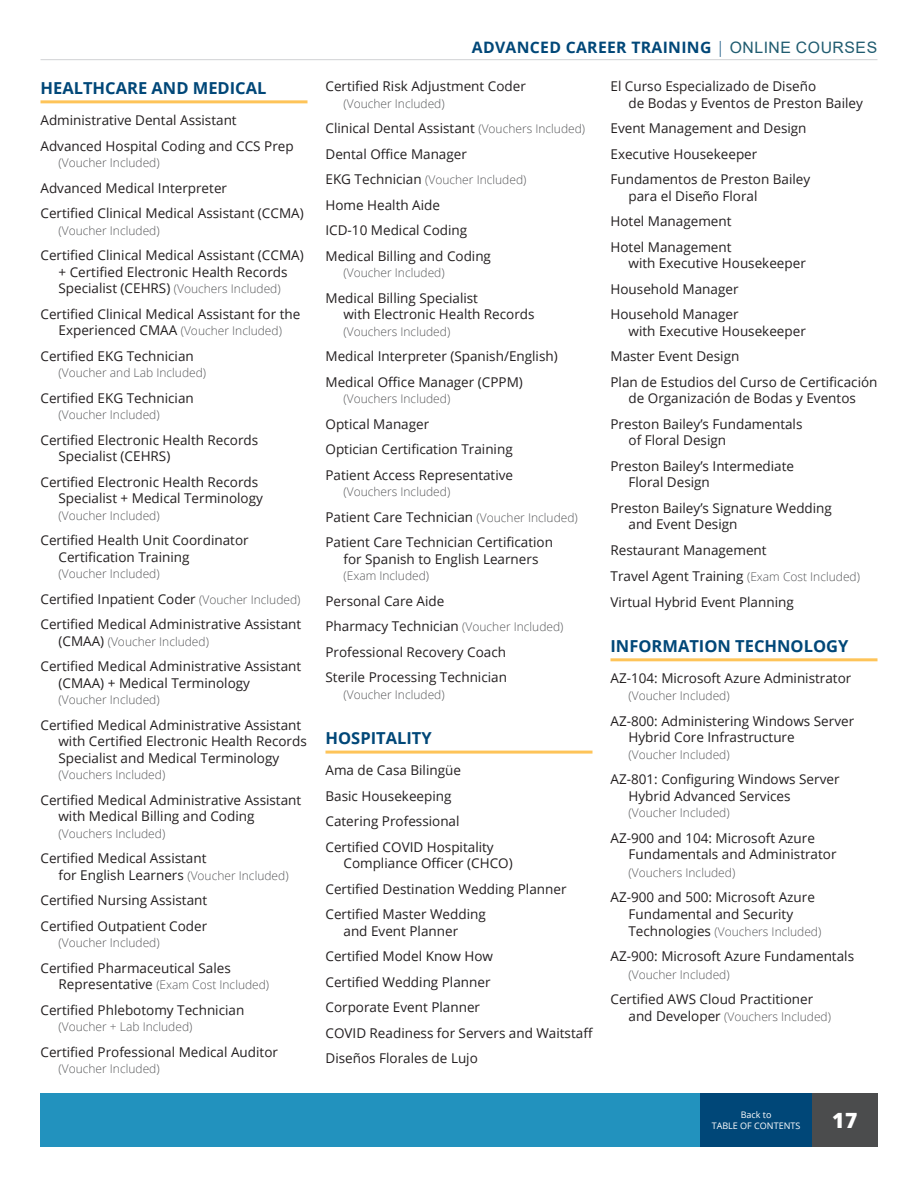
<style>
.page{position:relative;width:918px;height:1188px;background:#fff}
.page>*{position:absolute;margin:0;border:0;box-sizing:border-box;transform-origin:0 0}
.t1{font:800 21px "Open Sans";color:#fff}
.t2{font:700 16.5px "Open Sans";color:#004778}
.t3{font:700 15.75px "Open Sans";letter-spacing:.02em;color:#004778}
.t4{font:13.5px/25.5px "Open Sans";color:#231f20}
.t5{font:300 12px "Open Sans";color:#57585a}
.t6{font:9px/10.8px "Open Sans";color:#fff;text-align:center}
.s1{font-weight:400;font-size:13.5px;color:#231f20}
.s2{font-weight:300;font-size:12px;color:#57585a}
.s3{font-weight:300}
.s4{font-family:"Arial";font-weight:400;color:#205c70}
</style>
<div class="page">
<div style="left:40px;top:1094px;width:838px;height:54px;background:#2292be"></div>
<div style="left:812px;top:1094px;width:66px;height:54px;background:#4b4c4d"></div>
<hr style="left:40px;top:59px;width:838px;height:1px;background:#d1d2d4">
<div style="left:701px;top:1094px;width:111px;height:54px;background:#004778"></div>
<hr style="left:40px;top:100px;width:268px;height:3px;background:#fec459">
<hr style="left:326px;top:751px;width:266px;height:3px;background:#fec459">
<hr style="left:610px;top:658px;width:268px;height:3px;background:#fec459">
<p class="t2" style="left:40px;top:76px;width:228px">HEALTHCARE AND MEDICAL</p>
<p class="t4" style="left:40px;top:107px;width:255px">Administrative Dental Assistant<br>Advanced Hospital Coding and CCS Prep</p>
<p class="t5" style="left:58px;top:155px;width:103px">(Voucher Included)</p>
<p class="t4" style="left:40px;top:175px;width:265px">Advanced Medical Interpreter<br>Certified Clinical Medical Assistant (CCMA)</p>
<p class="t5" style="left:58px;top:222px;width:103px">(Voucher Included)</p>
<p class="t4" style="left:40px;top:247px;width:265px;line-height:16.5px;text-align:center">Certified Clinical Medical Assistant (CCMA) + Certified Electronic Health Records</p>
<p class="t5" style="left:58px;top:281px;width:224px"><span class="s1">Specialist (CEHRS)</span> (Vouchers Included)</p>
<p class="t4" style="left:40px;top:301px;width:261px">Certified Clinical Medical Assistant for the</p>
<p class="t5" style="left:58px;top:323px;width:225px"><span class="s1">Experienced CMAA</span> (Voucher Included)</p>
<p class="t4" style="left:40px;top:343px;width:155px">Certified EKG Technician</p>
<p class="t5" style="left:58px;top:365px;width:149px">(Voucher and Lab Included)</p>
<p class="t4" style="left:40px;top:385px;width:155px">Certified EKG Technician</p>
<p class="t5" style="left:58px;top:407px;width:103px">(Voucher Included)</p>
<p class="t4" style="left:58px;top:431px;width:201px;line-height:16.5px;text-indent:-18px">Certified Electronic Health Records<br>Specialist (CEHRS)</p>
<p class="t4" style="left:58px;top:473px;width:206px;line-height:16.5px;text-indent:-18px">Certified Electronic Health Records<br>Specialist + Medical Terminology</p>
<p class="t5" style="left:58px;top:507px;width:103px">(Voucher Included)</p>
<p class="t4" style="left:58px;top:532px;width:192px;line-height:16.5px;text-indent:-18px">Certified Health Unit Coordinator<br>Certification Training</p>
<p class="t5" style="left:58px;top:566px;width:103px">(Voucher Included)</p>
<p class="t4" style="left:40px;top:586px;width:262px">Certified Inpatient Coder <span class="s2">(Voucher Included)<br></span>Certified Medical Administrative Assistant</p>
<p class="t5" style="left:58px;top:633px;width:152px"><span class="s1">(CMAA)</span> (Voucher Included)</p>
<p class="t4" style="left:58px;top:658px;width:244px;line-height:16.5px;text-indent:-18px">Certified Medical Administrative Assistant (CMAA) + Medical Terminology</p>
<p class="t5" style="left:58px;top:692px;width:103px">(Voucher Included)</p>
<p class="t4" style="left:58px;top:716px;width:250px;line-height:16.5px;text-indent:-18px">Certified Medical Administrative Assistant with Certified Electronic Health Records<br>Specialist and Medical Terminology</p>
<p class="t5" style="left:58px;top:767px;width:108px">(Vouchers Included)</p>
<p class="t4" style="left:58px;top:791px;width:244px;line-height:16.5px;text-indent:-18px">Certified Medical Administrative Assistant with Medical Billing and Coding</p>
<p class="t5" style="left:58px;top:825px;width:108px">(Vouchers Included)</p>
<p class="t4" style="left:59px;top:850px;width:232px;line-height:16.5px;text-indent:-18px">Certified Medical Assistant<br>for English Learners <span class="s2">(Voucher Included)</span></p>
<p class="t4" style="left:40px;top:887px;width:168px">Certified Nursing Assistant<br>Certified Outpatient Coder</p>
<p class="t5" style="left:58px;top:935px;width:103px">(Voucher Included)</p>
<p class="t4" style="left:40px;top:955px;width:192px">Certified Pharmaceutical Sales</p>
<p class="t5" style="left:58px;top:977px;width:212px"><span class="s1">Representative</span> (Exam Cost Included)</p>
<p class="t4" style="left:40px;top:997px;width:205px">Certified Phlebotomy Technician</p>
<p class="t5" style="left:58px;top:1019px;width:135px">(Voucher + Lab Included)</p>
<p class="t4" style="left:40px;top:1039px;width:239px">Certified Professional Medical Auditor</p>
<p class="t5" style="left:58px;top:1061px;width:103px">(Voucher Included)</p>
<p class="t3" style="left:472px;top:36px;width:407px">ADVANCED CAREER TRAINING <span class="s3">|</span> <span class="s4">ONLINE COURSES</span></p>
<p class="t4" style="left:326px;top:73px;width:202px">Certified Risk Adjustment Coder</p>
<p class="t5" style="left:344px;top:95px;width:103px">(Voucher Included)</p>
<p class="t4" style="left:326px;top:115px;width:261px">Clinical Dental Assistant <span class="s2">(Vouchers Included)<br></span>Dental Office Manager</p>
<p class="t5" style="left:326px;top:172px;width:202px"><span class="s1">EKG Technician</span> (Voucher Included)</p>
<p class="t4" style="left:326px;top:192px;width:167px">Home Health Aide<br>ICD-10 Medical Coding<br>Medical Billing and Coding</p>
<p class="t5" style="left:344px;top:265px;width:103px">(Voucher Included)</p>
<p class="t4" style="left:343px;top:289px;width:193px;line-height:16.5px;text-indent:-18px">Medical Billing Specialist<br>with Electronic Health Records</p>
<p class="t5" style="left:344px;top:323px;width:108px">(Vouchers Included)</p>
<p class="t4" style="left:326px;top:343px;width:234px">Medical Interpreter (Spanish/English)<br>Medical Office Manager (CPPM)</p>
<p class="t5" style="left:344px;top:391px;width:108px">(Vouchers Included)</p>
<p class="t4" style="left:326px;top:411px;width:189px">Optical Manager<br>Optician Certification Training<br>Patient Access Representative</p>
<p class="t5" style="left:344px;top:484px;width:108px">(Vouchers Included)</p>
<p class="t4" style="left:326px;top:504px;width:254px">Patient Care Technician <span class="s2">(Voucher Included)<br></span>Patient Care Technician Certification</p>
<p class="t4" style="left:343px;top:546px;width:196px">for Spanish to English Learners</p>
<p class="t5" style="left:344px;top:568px;width:87px">(Exam Included)</p>
<p class="t4" style="left:326px;top:588px;width:240px">Personal Care Aide<br>Pharmacy Technician <span class="s2">(Voucher Included)<br></span>Professional Recovery Coach<br>Sterile Processing Technician</p>
<p class="t5" style="left:344px;top:686px;width:103px">(Voucher Included)</p>
<p class="t2" style="left:326px;top:726px;width:108px">HOSPITALITY</p>
<p class="t4" style="left:326px;top:757px;width:170px">Ama de Casa Bilingüe<br>Basic Housekeeping<br>Catering Professional<br>Certified COVID Hospitality</p>
<p class="t4" style="left:326px;top:850px;width:243px;text-indent:18px">Compliance Officer (CHCO)<br>Certified Destination Wedding Planner<br>Certified Master Wedding</p>
<p class="t4" style="left:326px;top:918px;width:269px;text-indent:18px">and Event Planner<br>Certified Model Know How<br>Certified Wedding Planner<br>Corporate Event Planner<br>COVID Readiness for Servers and Waitstaff<br>Diseños Florales de Lujo</p>
<p class="t4" style="left:628px;top:78px;width:236px;line-height:16.5px;text-indent:-18px">El Curso Especializado de Diseño<br>de Bodas y Eventos de Preston Bailey</p>
<p class="t4" style="left:610px;top:115px;width:201px">Event Management and Design<br>Executive Housekeeper<br>Fundamentos de Preston Bailey</p>
<p class="t4" style="left:611px;top:183px;width:148px;text-indent:18px">para el Diseño Floral<br>Hotel Management<br>Hotel Management</p>
<p class="t4" style="left:611px;top:250px;width:197px;text-indent:18px">with Executive Housekeeper<br>Household Manager<br>Household Manager</p>
<p class="t4" style="left:611px;top:318px;width:269px;text-indent:18px">with Executive Housekeeper<br>Master Event Design<br>Plan de Estudios del Curso de Certificación</p>
<p class="t4" style="left:611px;top:385px;width:247px;text-indent:18px">de Organización de Bodas y Eventos<br>Preston Bailey’s Fundamentals</p>
<p class="t4" style="left:611px;top:427px;width:185px;text-indent:18px">of Floral Design<br>Preston Bailey’s Intermediate</p>
<p class="t4" style="left:611px;top:469px;width:223px;text-indent:18px">Floral Design<br>Preston Bailey’s Signature Wedding</p>
<p class="t4" style="left:610px;top:511px;width:251px;text-indent:18px">and Event Design<br>Restaurant Management<br>Travel Agent Training <span class="s2">(Exam Cost Included)<br></span>Virtual Hybrid Event Planning</p>
<p class="t2" style="left:610px;top:634px;width:239px">INFORMATION TECHNOLOGY</p>
<p class="t4" style="left:610px;top:665px;width:242px">AZ-104: Microsoft Azure Administrator</p>
<p class="t5" style="left:628px;top:688px;width:103px">(Voucher Included)</p>
<p class="t4" style="left:628px;top:712px;width:227px;line-height:16.5px;text-indent:-18px">AZ-800: Administering Windows Server<br>Hybrid Core Infrastructure</p>
<p class="t5" style="left:628px;top:746px;width:103px">(Voucher Included)</p>
<p class="t4" style="left:628px;top:771px;width:213px;line-height:16.5px;text-indent:-18px">AZ-801: Configuring Windows Server<br>Hybrid Advanced Services</p>
<p class="t5" style="left:628px;top:805px;width:103px">(Voucher Included)</p>
<p class="t4" style="left:628px;top:829px;width:210px;line-height:16.5px;text-indent:-18px">AZ-900 and 104: Microsoft Azure<br>Fundamentals and Administrator</p>
<p class="t5" style="left:628px;top:864px;width:108px">(Vouchers Included)</p>
<p class="t4" style="left:610px;top:889px;width:206px;line-height:16.5px;text-align:center">AZ-900 and 500: Microsoft Azure<br>Fundamental and Security</p>
<p class="t5" style="left:628px;top:923px;width:194px"><span class="s1">Technologies</span> (Vouchers Included)</p>
<p class="t4" style="left:610px;top:943px;width:245px">AZ-900: Microsoft Azure Fundamentals</p>
<p class="t5" style="left:628px;top:966px;width:103px">(Voucher Included)</p>
<p class="t4" style="left:610px;top:986px;width:204px">Certified AWS Cloud Practitioner</p>
<p class="t5" style="left:628px;top:1009px;width:204px"><span class="s1">and Developer</span> (Vouchers Included)</p>
<p class="t6" style="left:712px;top:1109px;width:90px">Back to<br>TABLE OF CONTENTS</p>
<h1 class="t1" style="left:832px;top:1104px;width:27px">17</h1>
</div>
